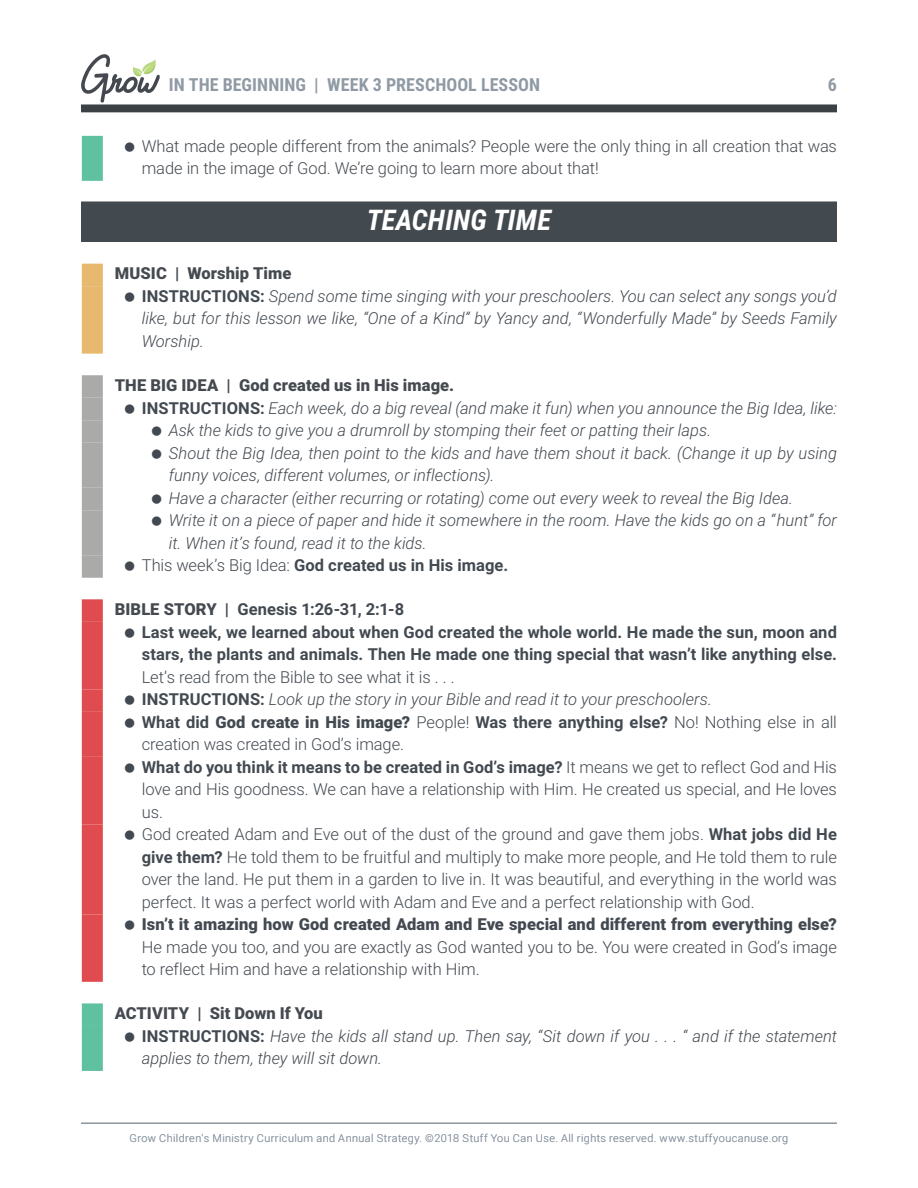
<style>
.page{position:relative;width:918px;height:1188px;background:#fff}
.page>*{position:absolute;margin:0;border:0;box-sizing:border-box;transform-origin:0 0}
.t1{font:italic 700 28.5px "Roboto Condensed";letter-spacing:.01em;color:#fff}
.t2{font:700 18px "Roboto Condensed";letter-spacing:.005em;color:#909aa4}
.t3{font:300 16.5px/22.5px "Roboto";letter-spacing:-.005em;color:#424950}
.t4{font:italic 300 16.5px/22.5px "Roboto";color:#424950}
.t5{font:700 16.5px/22.5px "Roboto";letter-spacing:.005em;color:#424950}
.t6{font:300 16.5px/22.5px "Roboto";letter-spacing:-.005em;color:#454a50}
.t7{font:900 16.5px "Roboto";letter-spacing:.005em;color:#424950}
.t8{font:900 16.5px "Roboto";letter-spacing:.005em;color:#454a50}
.t9{font:300 10.8px "Roboto";letter-spacing:.04em;color:#8e99a5}
.s1{color:#424950}
.s2{font-weight:900;font-style:normal;color:#454a50}
.s3{font-weight:700;font-style:normal}
.s4{font-weight:300}
.s5{font-weight:900;color:#454a50}
.s6{font-weight:700}
.s7{font-style:italic}
.s8{font-weight:900}
</style>
<div class="page">
<svg style="left:81px;top:54px;width:79px;height:49px"></svg>
<hr style="left:81px;top:1122px;width:756px;height:2px;background:#8c949d">
<div style="left:81px;top:105px;width:756px;height:7px;background:#3c4145"></div>
<div style="left:82px;top:136px;width:21px;height:45px;background:#5fc19f"></div>
<div style="left:81px;top:201px;width:756px;height:41px;background:#42494f"></div>
<div style="left:82px;top:264px;width:21px;height:22px;background:#e7b96f"></div>
<div style="left:82px;top:286px;width:21px;height:68px;background:#e7b96f"></div>
<div style="left:82px;top:375px;width:21px;height:23px;background:#aaaaa9"></div>
<div style="left:82px;top:398px;width:21px;height:22px;background:#aaaaa9"></div>
<div style="left:82px;top:420px;width:21px;height:23px;background:#aaaaa9"></div>
<div style="left:82px;top:443px;width:21px;height:45px;background:#aaaaa9"></div>
<div style="left:82px;top:488px;width:21px;height:22px;background:#aaaaa9"></div>
<div style="left:82px;top:510px;width:21px;height:45px;background:#aaaaa9"></div>
<div style="left:82px;top:555px;width:21px;height:23px;background:#aaaaa9"></div>
<div style="left:82px;top:599px;width:21px;height:23px;background:#e04b50"></div>
<div style="left:82px;top:622px;width:21px;height:67px;background:#e04b50"></div>
<div style="left:82px;top:689px;width:21px;height:23px;background:#e04b50"></div>
<div style="left:82px;top:712px;width:21px;height:45px;background:#e04b50"></div>
<div style="left:82px;top:757px;width:21px;height:67px;background:#e04b50"></div>
<div style="left:82px;top:824px;width:21px;height:90px;background:#e04b50"></div>
<div style="left:82px;top:914px;width:21px;height:68px;background:#e04b50"></div>
<div style="left:82px;top:1003px;width:21px;height:23px;background:#5fc19f"></div>
<div style="left:82px;top:1026px;width:21px;height:45px;background:#5fc19f"></div>
<p class="t2" style="left:169px;top:78px;width:373px">IN THE BEGINNING | WEEK 3 PRESCHOOL LESSON</p>
<p class="t2" style="left:828px;top:78px;width:11px">6</p>
<p class="t6" style="left:142px;top:134px;width:697px"><span class="s1">What made people different from the animals?</span> People were the only thing in all creation that was made in the image of God. We’re going to learn more about that!</p>
<h1 class="t1" style="left:367px;top:203px;width:186px">TEACHING TIME</h1>
<p class="t4" style="left:142px;top:263px;width:697px;text-indent:-27px"><span class="s2">MUSIC | Worship Time<br></span><span class="s3">INSTRUCTIONS:</span> Spend some time singing with your preschoolers. You can select any songs you’d like, but for this lesson we like, “One of a Kind” by Yancy and, “Wonderfully Made” by Seeds Family Worship.</p>
<p class="t8" style="left:115px;top:378px;width:341px">THE BIG IDEA | God created us in His image.</p>
<p class="t4" style="left:142px;top:398px;width:697px"><span class="s3">INSTRUCTIONS:</span> Each week, do a big reveal (and make it fun) when you announce the Big Idea, like:</p>
<p class="t4" style="left:169px;top:420px;width:544px">Ask the kids to give you a drumroll by stomping their feet or patting their laps.</p>
<p class="t4" style="left:169px;top:443px;width:670px">Shout the Big Idea, then point to the kids and have them shout it back. (Change it up by using</p>
<p class="t4" style="left:169px;top:465px;width:327px">funny voices, different volumes, or inflections).</p>
<p class="t4" style="left:169px;top:488px;width:626px">Have a character (either recurring or rotating) come out every week to reveal the Big Idea.</p>
<p class="t4" style="left:169px;top:510px;width:670px">Write it on a piece of paper and hide it somewhere in the room. Have the kids go on a “hunt” for</p>
<p class="t4" style="left:169px;top:533px;width:259px">it. When it’s found, read it to the kids.</p>
<p class="t5" style="left:142px;top:555px;width:368px"><span class="s4">This week’s Big Idea:</span> God created us in His image.</p>
<p class="t5" style="left:142px;top:599px;width:697px;text-indent:-27px"><span class="s5">BIBLE STORY |</span> Genesis 1:26-31, 2:1-8<br>Last week, we learned about when God created the whole world. He made the sun, moon and stars, the plants and animals. Then He made one thing special that wasn’t like anything else.</p>
<p class="t3" style="left:142px;top:665px;width:697px">Let’s read from the Bible to see what it is . . .<br><span class="s6">INSTRUCTIONS:</span> <span class="s7">Look up the story in your Bible and read it to your preschoolers.<br></span><span class="s6">What did</span> <span class="s8">God create in His image?</span> People! <span class="s6">Was there anything else?</span> No! Nothing else in all creation was created in God’s image.<br><span class="s6">What do you think it means to be created in God’s image?</span> It means we get to reflect God and His love and His goodness. We can have a relationship with Him. He created us special, and He loves us.<br>God created Adam and Eve out of the dust of the ground and gave them jobs. <span class="s6">What jobs did He give them?</span> He told them to be fruitful and multiply to make more people, and He told them to rule over the land. He put them in a garden to live in. It was beautiful, and everything in the world was perfect. It was a perfect world with Adam and Eve and a perfect relationship with God.</p>
<p class="t7" style="left:142px;top:918px;width:697px">Isn’t it amazing how God created Adam and Eve special and different from everything else?</p>
<p class="t3" style="left:142px;top:935px;width:697px">He made you too, and you are exactly as God wanted you to be. You were created in God’s image to reflect Him and have a relationship with Him.</p>
<p class="t4" style="left:142px;top:1003px;width:697px;text-indent:-27px"><span class="s2">ACTIVITY | Sit Down If You<br></span><span class="s3">INSTRUCTIONS:</span> Have the kids all stand up. Then say, “Sit down if you . . . “ and if the statement applies to them, they will sit down.</p>
<p class="t9" style="left:130px;top:1134px;width:660px">Grow Children's Ministry Curriculum and Annual Strategy. ©2018 Stuff You Can Use. All rights reserved. www.stuffyoucanuse.org</p>
</div>
